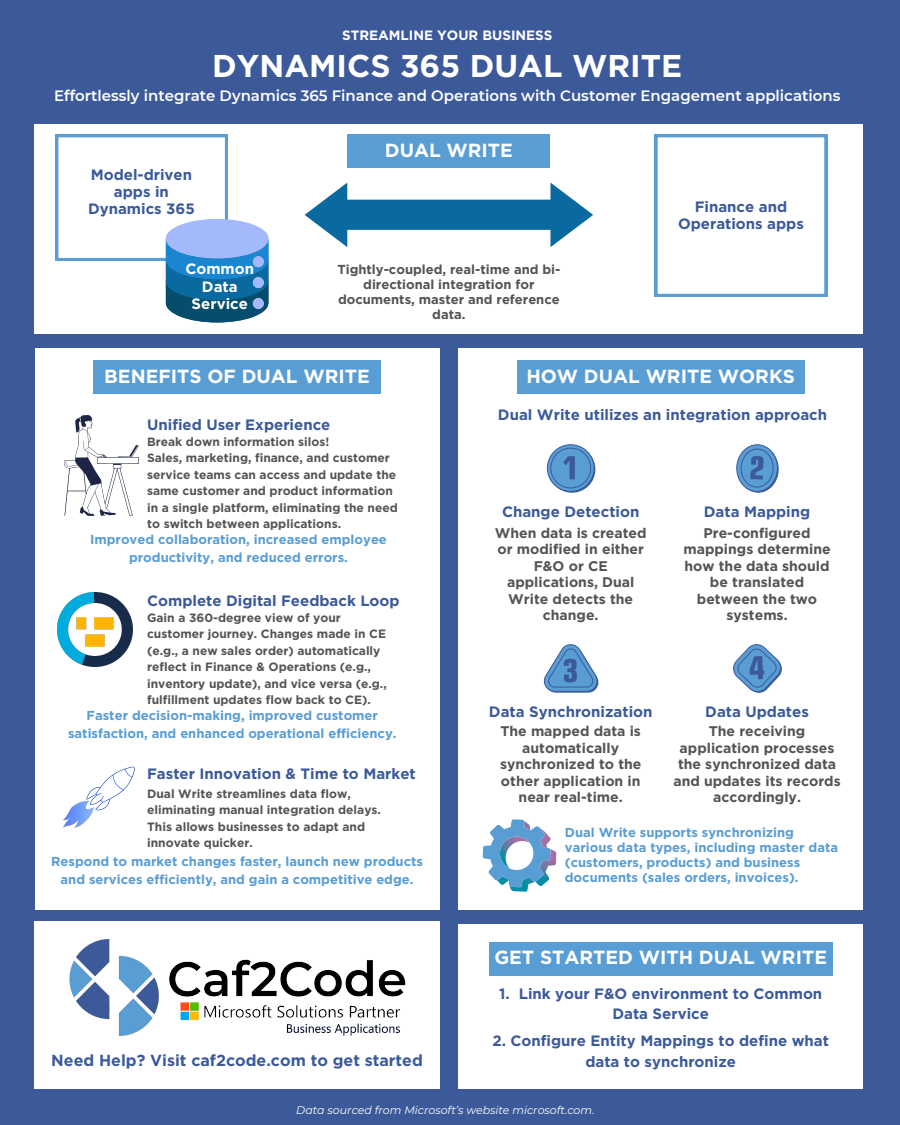
<style>
.page{position:relative;width:900px;height:1125px;background:#3c5a9a}
.page>*{position:absolute;margin:0;border:0;box-sizing:border-box;transform-origin:0 0}
.t1{font:700 31.5px "Gotham";color:#fff}
.t2{font:700 19px "Gotham";color:#fff}
.t3{font:700 16px "Gotham";color:#3c5a9a}
.t4{font:700 15px/17.2px "Gotham";color:#3c5a9a;text-align:center}
.t5{font:600 15px "Montserrat";color:#fff}
.t6{font:700 15px/17.2px "Gotham";color:#fff;text-align:center}
.t7{font:700 14px/16.5px "Gotham";color:#545454;text-align:center}
.t8{font:700 13.5px "Gotham";color:#fff}
.t9{font:700 13px/18px "Gotham";color:#599dd5;text-align:center}
.t10{font:700 13px/15px "Gotham";color:#545454;text-align:center}
.t11{font:700 12px/16.5px "Gotham";color:#545454}
.t12{font:italic 11px "Montserrat";color:#fff}
</style>
<div class="page">
<div style="left:35px;top:349px;width:405px;height:561px;background:#fff"></div>
<div style="left:93px;top:361px;width:288px;height:33px;background:#599dd5"></div>
<div style="left:458px;top:925px;width:405px;height:164px;background:#fff"></div>
<div style="left:489px;top:942px;width:343px;height:33px;background:#599dd5"></div>
<img style="left:64px;top:416px;width:74px;height:99px">
<img style="left:58px;top:593px;width:74px;height:74px">
<img style="left:63px;top:766px;width:72px;height:61px">
<div style="left:458px;top:349px;width:405px;height:561px;background:#fff"></div>
<div style="left:517px;top:361px;width:287px;height:33px;background:#599dd5"></div>
<svg style="left:736px;top:444px;width:43px;height:49px"></svg>
<svg style="left:482px;top:819px;width:74px;height:73px"></svg>
<svg style="left:549px;top:446px;width:46px;height:47px"></svg>
<svg style="left:547px;top:445px;width:47px;height:46px"></svg>
<div style="left:547px;top:445px;width:47px;height:47px;border:1px solid #3c5a9a;border-radius:50%"></div>
<svg style="left:550px;top:448px;width:41px;height:40px;background:#5b94cb"></svg>
<svg style="left:543px;top:644px;width:56px;height:49px"></svg>
<svg style="left:733px;top:644px;width:49px;height:49px"></svg>
<div style="left:35px;top:921px;width:405px;height:168px;background:#fff"></div>
<img style="left:66px;top:938px;width:342px;height:102px">
<div style="left:35px;top:124px;width:828px;height:210px;background:#fff"></div>
<svg style="left:55px;top:134px;width:214px;height:189px"></svg>
<div style="left:348px;top:134px;width:202px;height:33px;background:#599dd5"></div>
<svg style="left:305px;top:183px;width:288px;height:64px"></svg>
<svg style="left:655px;top:134px;width:172px;height:163px"></svg>
<h3 class="t8" style="left:342px;top:27px;width:212px">STREAMLINE YOUR BUSINESS</h3>
<h5 class="t1" style="left:212px;top:47px;width:471px">DYNAMICS 365 DUAL WRITE</h5>
<h5 class="t5" style="left:54px;top:87px;width:788px">Effortlessly integrate Dynamics 365 Finance and Operations with Customer Engagement applications</h5>
<h3 class="t4" style="left:88px;top:166px;width:108px">Model-driven apps in<br>Dynamics 365</h3>
<h3 class="t6" style="left:185px;top:260px;width:70px">Common<br>Data<br>Service</h3>
<h5 class="t2" style="left:385px;top:139px;width:130px">DUAL WRITE</h5>
<p class="t10" style="left:337px;top:261px;width:225px">Tightly-coupled, real-time and bi&shy;directional integration for documents, master and reference data.</p>
<h2 class="t4" style="left:678px;top:198px;width:127px">Finance and<br>Operations apps</h2>
<h4 class="t2" style="left:104px;top:365px;width:267px">BENEFITS OF DUAL WRITE</h4>
<h3 class="t4" style="left:147px;top:416px;width:185px">Unified User Experience</h3>
<h3 class="t11" style="left:147px;top:433px;width:252px">Break down information silos!<br>Sales, marketing, finance, and customer service teams can access and update the same customer and product information in a single platform, eliminating the need to switch between applications.</h3>
<p class="t9" style="left:90px;top:531px;width:298px">Improved collaboration, increased employee productivity, and reduced errors.</p>
<h3 class="t4" style="left:147px;top:592px;width:254px">Complete Digital Feedback Loop</h3>
<h2 class="t11" style="left:147px;top:609px;width:241px">Gain a 360-degree view of your customer journey. Changes made in CE (e.g., a new sales order) automatically reflect in Finance &amp; Operations (e.g., inventory update), and vice versa (e.g., fulfillment updates flow back to CE).</h2>
<p class="t9" style="left:68px;top:707px;width:330px">Faster decision-making, improved customer satisfaction, and enhanced operational efficiency.</p>
<h5 class="t4" style="left:147px;top:765px;width:270px">Faster Innovation &amp; Time to Market</h5>
<h3 class="t11" style="left:147px;top:785px;width:235px">Dual Write streamlines data flow, eliminating manual integration delays.<br>This allows businesses to adapt and innovate quicker.</h3>
<h2 class="t9" style="left:51px;top:852px;width:373px">Respond to market changes faster, launch new products and services efficiently, and gain a competitive edge.</h2>
<h3 class="t3" style="left:51px;top:1051px;width:373px">Need Help? Visit caf2code.com to get started</h3>
<h3 class="t2" style="left:526px;top:365px;width:270px">HOW DUAL WRITE WORKS</h3>
<h5 class="t4" style="left:498px;top:406px;width:331px">Dual Write utilizes an integration approach</h5>
<h3 class="t4" style="left:502px;top:503px;width:139px">Change Detection</h3>
<h6 class="t7" style="left:495px;top:524px;width:153px">When data is created or modified in either<br>F&amp;O or CE applications, Dual<br>Write detects the change.</h6>
<h6 class="t4" style="left:704px;top:503px;width:108px">Data Mapping</h6>
<h5 class="t7" style="left:684px;top:524px;width:149px">Pre-configured mappings determine how the data should be translated between the two systems.</h5>
<h5 class="t4" style="left:489px;top:703px;width:165px">Data Synchronization</h5>
<h3 class="t7" style="left:500px;top:723px;width:143px">The mapped data is automatically synchronized to the other application in near real-time.</h3>
<h6 class="t4" style="left:705px;top:703px;width:105px">Data Updates</h6>
<h5 class="t7" style="left:673px;top:723px;width:169px">The receiving application processes the synchronized data and updates its records accordingly.</h5>
<h3 class="t9" style="left:565px;top:825px;width:275px;line-height:15px;text-align:left">Dual Write supports synchronizing various data types, including master data (customers, products) and business documents (sales orders, invoices).</h3>
<h1 class="t2" style="left:494px;top:946px;width:334px">GET STARTED WITH DUAL WRITE</h1>
<h5 class="t4" style="left:499px;top:984px;width:325px;line-height:20.2px">1. Link your F&amp;O environment to Common<br>Data Service</h5>
<h3 class="t4" style="left:492px;top:1031px;width:338px;line-height:20.2px">2. Configure Entity Mappings to define what data to synchronize</h3>
<h3 class="t12" style="left:296px;top:1103px;width:300px">Data sourced from Microsoft’s website microsoft.com.</h3>
</div>
